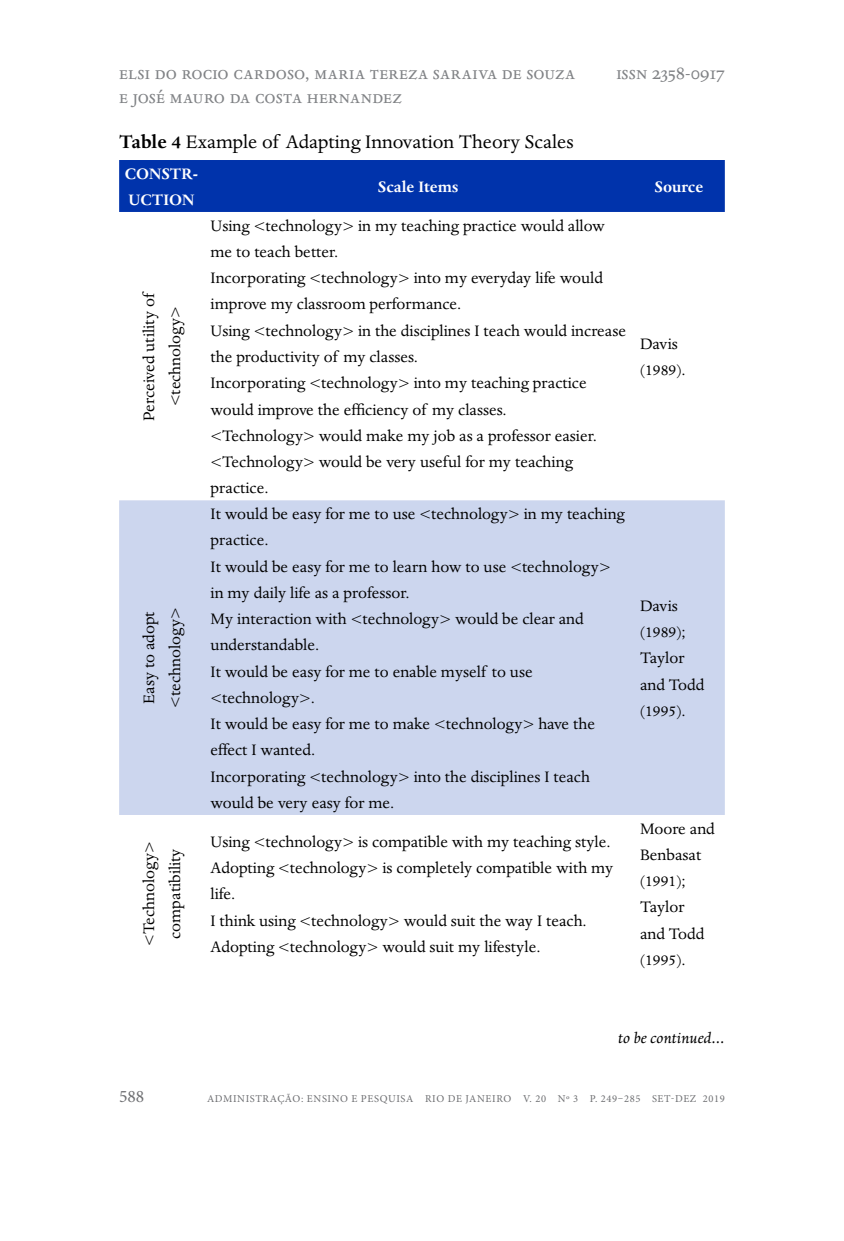
<style>
.page{position:relative;width:844px;height:1241px;background:#fff}
.page>*{position:absolute;margin:0;border:0;box-sizing:border-box;transform-origin:0 0}
.t1{font:21px/24.5px "Dante MT Std";letter-spacing:.005em;color:#808285}
.t2{font:21px "Dante MT Std";color:#000}
.t3{font:17.5px/26.2px "Dante MT Std";color:#000}
.t4{font:700 17.5px/26.2px "Dante MT Std";color:#fff}
.t5{font:italic 17.5px "Dante MT Std";color:#000}
.t6{font:17.5px "Minion Pro";color:#6d6e71}
.t7{font:10.5px "Minion Pro";letter-spacing:.06em;color:#6d6e71}
.s1{font-weight:700}
</style>
<div class="page">
<div style="left:119px;top:160px;width:605px;height:52px;background:#0033ab"></div>
<div style="left:119px;top:500px;width:605px;height:314px;background:#ccd6ee"></div>
<p class="t1" style="left:616px;top:60px;width:110px">issn 2358-0917</p>
<p class="t1" style="left:119px;top:60px;width:457px">elsi do rocio cardoso, maria tereza saraiva de souza e josé mauro da costa hernandez</p>
<p class="t2" style="left:119px;top:129px;width:456px"><span class="s1">Table 4</span> Example of Adapting Innovation Theory Scales</p>
<p class="t4" style="left:125px;top:161px;width:75px">CONSTR-<br>UCTION</p>
<p class="t4" style="left:378px;top:174px;width:82px">Scale Items</p>
<p class="t4" style="left:654px;top:174px;width:50px">Source</p>
<p class="t3" style="left:136px;top:420px;width:130px;text-align:center;rotate:-90deg">Perceived utility of &lt;technology&gt;</p>
<p class="t3" style="left:136px;top:707px;width:102px;rotate:-90deg">Easy to adopt &lt;technology&gt;</p>
<p class="t3" style="left:210px;top:212px;width:417px">Using &lt;technology&gt; in my teaching practice would allow me to teach better.<br>Incorporating &lt;technology&gt; into my everyday life would improve my classroom performance.<br>Using &lt;technology&gt; in the disciplines I teach would increase the productivity of my classes.<br>Incorporating &lt;technology&gt; into my teaching practice would improve the efficiency of my classes.<br>&lt;Technology&gt; would make my job as a professor easier. &lt;Technology&gt; would be very useful for my teaching practice.</p>
<p class="t3" style="left:210px;top:500px;width:415px">It would be easy for me to use &lt;technology&gt; in my teaching practice.<br>It would be easy for me to learn how to use &lt;technology&gt; in my daily life as a professor.<br>My interaction with &lt;technology&gt; would be clear and understandable.<br>It would be easy for me to enable myself to use &lt;technology&gt;.<br>It would be easy for me to make &lt;technology&gt; have the effect I wanted.<br>Incorporating &lt;technology&gt; into the disciplines I teach would be very easy for me.</p>
<p class="t3" style="left:136px;top:945px;width:106px;text-align:center;rotate:-90deg">&lt;Technology&gt; compatibility</p>
<p class="t3" style="left:210px;top:828px;width:404px">Using &lt;technology&gt; is compatible with my teaching style.<br>Adopting &lt;technology&gt; is completely compatible with my life.<br>I think using &lt;technology&gt; would suit the way I teach.<br>Adopting &lt;technology&gt; would suit my lifestyle.</p>
<p class="t3" style="left:639px;top:330px;width:47px">Davis (1989).</p>
<p class="t3" style="left:639px;top:592px;width:66px">Davis (1989);<br>Taylor and Todd (1995).</p>
<p class="t3" style="left:639px;top:815px;width:76px">Moore and<br>Benbasat (1991);<br>Taylor<br>and Todd (1995).</p>
<p class="t5" style="left:618px;top:1027px;width:108px">to be continued...</p>
<p class="t6" style="left:119px;top:1084px;width:27px">588</p>
<p class="t7" style="left:207px;top:1091px;width:519px">ADMINISTRAÇÃO: ENSINO E PESQUISA RIO DE JANEIRO V. 20 No 3 P. 249–285 SET-DEZ 2019</p>
</div>
